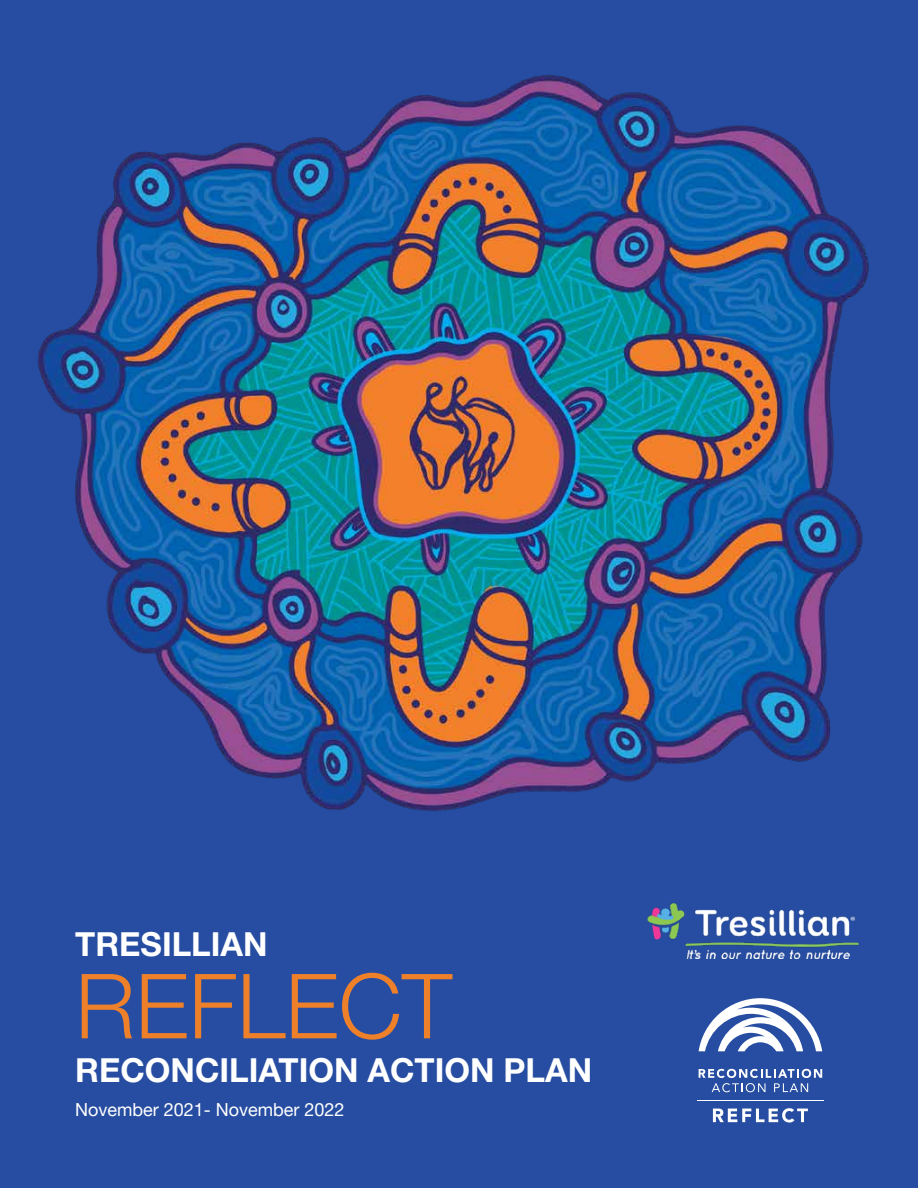
<style>
.page{position:relative;width:918px;height:1188px;background:#264da1}
.page>*{position:absolute;margin:0;border:0;box-sizing:border-box;transform-origin:0 0}
.t1{font:300 90px "Helvetica Neue LT Pro";color:#ef802a}
.t2{font:700 33px "Helvetica Neue LT Pro";color:#fff}
.t3{font:18px "Helvetica Neue LT Pro";color:#fff}
</style>
<div class="page">
<img style="left:37px;top:74px;width:832px;height:737px">
<img style="left:647px;top:902px;width:211px;height:57px">
<svg style="left:699px;top:998px;width:123px;height:53px"></svg>
<svg style="left:699px;top:1069px;width:123px;height:23px"></svg>
<hr style="left:697px;top:1100px;width:127px;height:1px;background:#fff">
<svg style="left:713px;top:1108px;width:95px;height:15px"></svg>
<p class="t2" style="left:75px;top:924px;width:194px">TRESILLIAN</p>
<h1 class="t1" style="left:75px;top:951px;width:378px">REFLECT</h1>
<p class="t2" style="left:75px;top:1049px;width:519px">RECONCILIATION ACTION PLAN</p>
<p class="t3" style="left:75px;top:1099px;width:271px">November 2021- November 2022</p>
</div>
